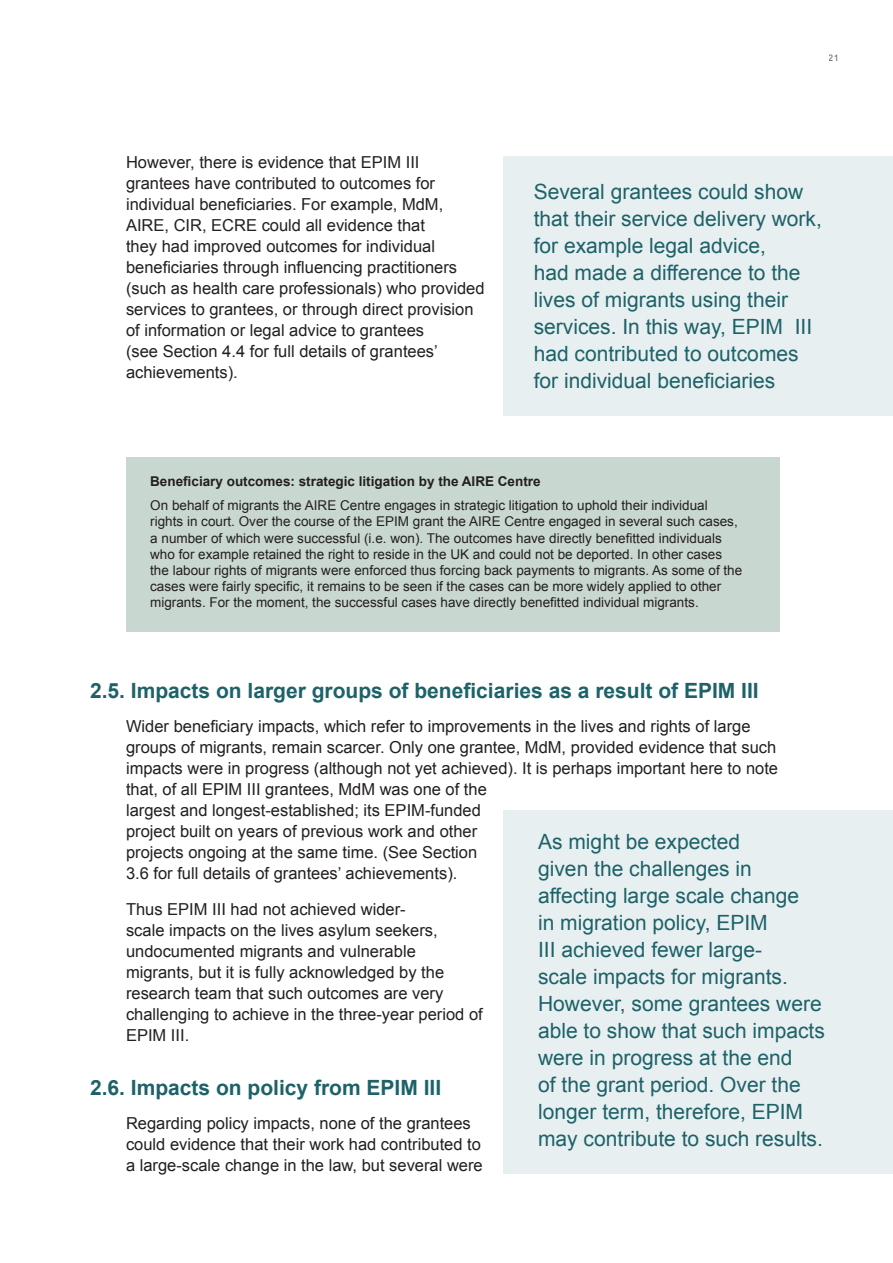
<style>
.page{position:relative;width:893px;height:1263px;background:#fff}
.page>*{position:absolute;margin:0;border:0;box-sizing:border-box;transform-origin:0 0}
.t1{font:21px/27px "Arial";color:#1d6269}
.t2{font:700 21px "Arial";color:#1d6269}
.t3{font:16.5px/21px "Arial";color:#231f20}
.t4{font:13.5px/16.2px "Arial";color:#231f20}
.t5{font:700 13.5px "Arial";color:#231f20}
.t6{font:9px "Arial";color:#231f20}
</style>
<div class="page">
<div style="left:504px;top:156px;width:389px;height:260px;background:#e8eff0"></div>
<div style="left:126px;top:457px;width:654px;height:174px;background:#c9d7d1"></div>
<div style="left:504px;top:811px;width:389px;height:363px;background:#e8eff0"></div>
<p class="t6" style="left:829px;top:52px;width:12px">21</p>
<p class="t3" style="left:126px;top:152px;width:360px">However, there is evidence that EPIM III grantees have contributed to outcomes for individual beneficiaries. For example, MdM, AIRE, CIR, ECRE could all evidence that<br>they had improved outcomes for individual beneficiaries through influencing practitioners (such as health care professionals) who provided services to grantees, or through direct provision of information or legal advice to grantees<br>(see Section 4.4 for full details of grantees’ achievements).</p>
<p class="t1" style="left:534px;top:178px;width:290px">Several grantees could show that their service delivery work, for example legal advice,<br>had made a difference to the lives of migrants using their services. In this way, EPIM III had contributed to outcomes for individual beneficiaries</p>
<p class="t5" style="left:150px;top:472px;width:392px">Beneficiary outcomes: strategic litigation by the AIRE Centre</p>
<p class="t4" style="left:150px;top:497px;width:594px">On behalf of migrants the AIRE Centre engages in strategic litigation to uphold their individual rights in court. Over the course of the EPIM grant the AIRE Centre engaged in several such cases, a number of which were successful (i.e. won). The outcomes have directly benefitted individuals who for example retained the right to reside in the UK and could not be deported. In other cases the labour rights of migrants were enforced thus forcing back payments to migrants. As some of the cases were fairly specific, it remains to be seen if the cases can be more widely applied to other migrants. For the moment, the successful cases have directly benefitted individual migrants.</p>
<p class="t2" style="left:90px;top:677px;width:670px">2.5. Impacts on larger groups of beneficiaries as a result of EPIM III</p>
<p class="t3" style="left:126px;top:716px;width:654px">Wider beneficiary impacts, which refer to improvements in the lives and rights of large groups of migrants, remain scarcer. Only one grantee, MdM, provided evidence that such impacts were in progress (although not yet achieved). It is perhaps important here to note that, of all EPIM III grantees, MdM was one of the<br>largest and longest-established; its EPIM-funded<br>project built on years of previous work and other<br>projects ongoing at the same time. (See Section<br>3.6 for full details of grantees’ achievements).</p>
<p class="t3" style="left:126px;top:899px;width:358px">Thus EPIM III had not achieved wider-<br>scale impacts on the lives asylum seekers, undocumented migrants and vulnerable migrants, but it is fully acknowledged by the research team that such outcomes are very challenging to achieve in the three-year period of EPIM III.</p>
<p class="t2" style="left:90px;top:1074px;width:353px">2.6. Impacts on policy from EPIM III</p>
<p class="t3" style="left:126px;top:1113px;width:358px">Regarding policy impacts, none of the grantees could evidence that their work had contributed to a large-scale change in the law, but several were</p>
<p class="t1" style="left:538px;top:828px;width:288px">As might be expected<br>given the challenges in affecting large scale change<br>in migration policy, EPIM<br>III achieved fewer large-<br>scale impacts for migrants.<br>However, some grantees were able to show that such impacts were in progress at the end<br>of the grant period. Over the longer term, therefore, EPIM may contribute to such results.</p>
</div>
